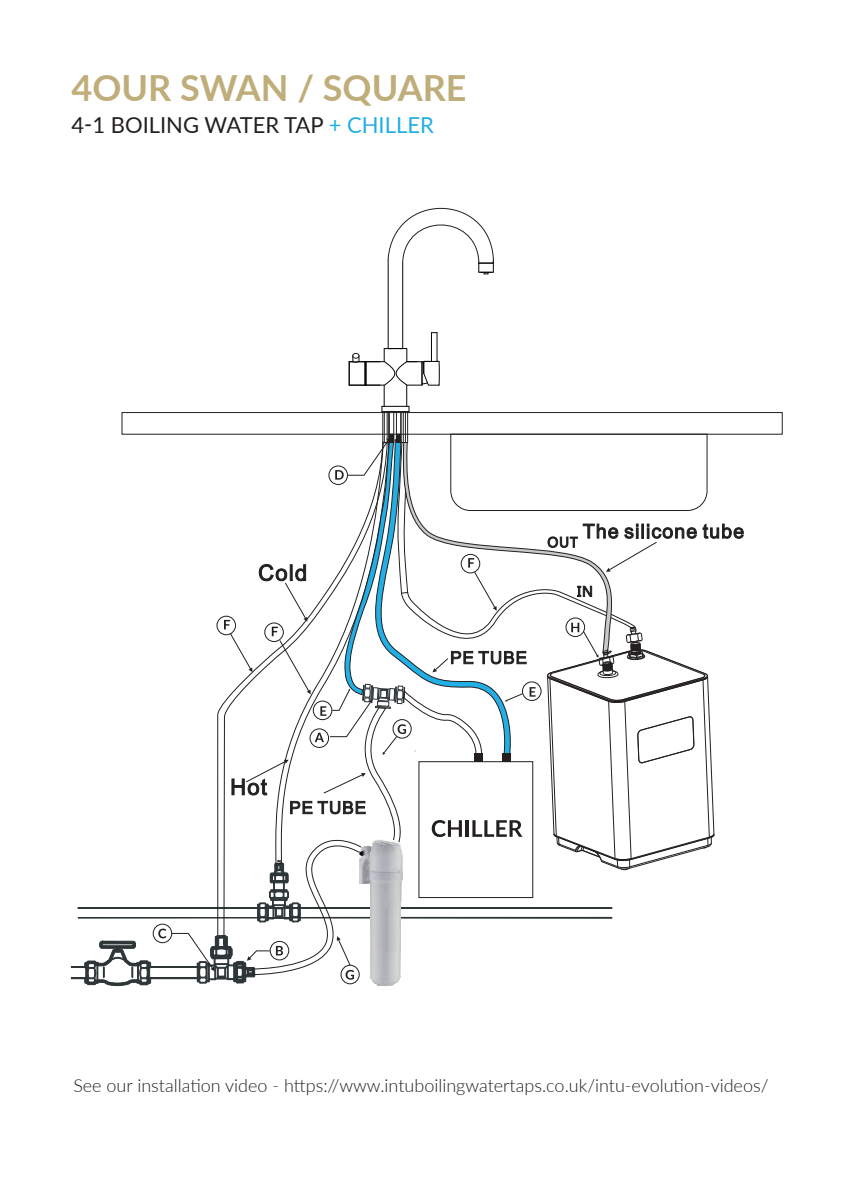
<style>
.page{position:relative;width:842px;height:1191px;background:#fff}
.page>*{position:absolute;margin:0;border:0;box-sizing:border-box;transform-origin:0 0}
.t1{font:700 36px "Lato";color:#bfad7a}
.t2{font:22px "Lato";color:#231f20}
.t3{font:300 18px "Lato";color:#231f20}
.s1{color:#1fafe5}
</style>
<div class="page">
<hr style="left:402px;top:262px;width:1px;height:86px;background:#090405">
<hr style="left:388px;top:258px;width:1px;height:90px;background:#090405">
<svg style="left:387px;top:207px;width:107px;height:67px"></svg>
<div style="left:122px;top:412px;width:660px;height:22px;border:1px solid #222021"></div>
<div style="left:384px;top:411px;width:5px;height:32px;border:1px solid #222021"></div>
<div style="left:389px;top:411px;width:5px;height:32px;border:1px solid #222021"></div>
<div style="left:396px;top:411px;width:5px;height:32px;border:1px solid #222021"></div>
<div style="left:401px;top:411px;width:5px;height:32px;border:1px solid #222021"></div>
<div style="left:403px;top:411px;width:5px;height:32px;border:1px solid #222021"></div>
<svg style="left:349px;top:332px;width:91px;height:80px"></svg>
<svg style="left:71px;top:433px;width:673px;height:553px"></svg>
<div style="left:475px;top:753px;width:8px;height:8px;background:#231f20"></div>
<div style="left:503px;top:753px;width:8px;height:8px;background:#231f20"></div>
<h1 class="t1" style="left:72px;top:61px;width:397px">4OUR SWAN / SQUARE</h1>
<p class="t2" style="left:72px;top:109px;width:364px">4-1 BOILING WATER TAP <span class="s1">+ CHILLER</span></p>
<p class="t3" style="left:73px;top:1073px;width:697px">See our installation video - https://www.intuboilingwatertaps.co.uk/intu-evolution-videos/</p>
</div>
